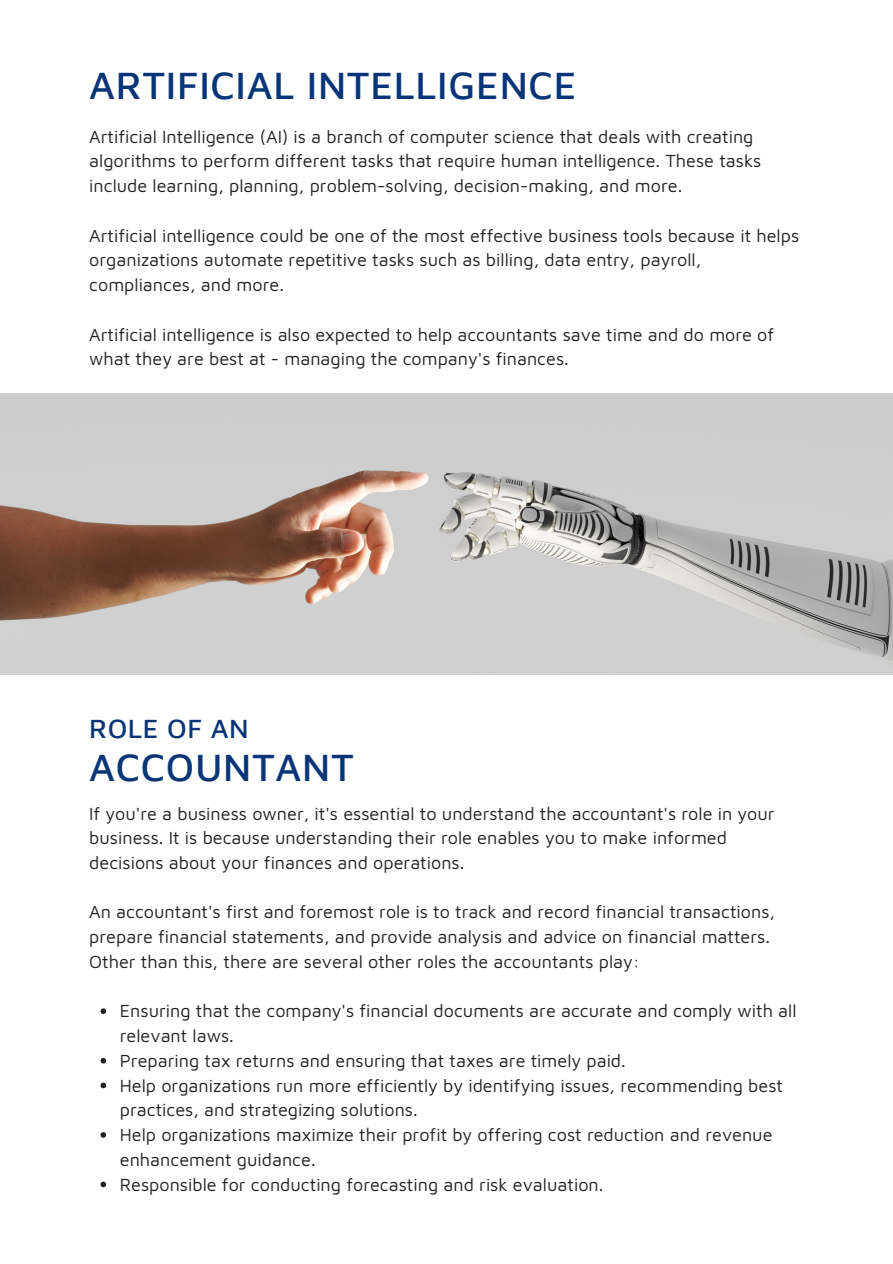
<style>
.page{position:relative;width:893px;height:1264px;background:#fff}
.page>*{position:absolute;margin:0;border:0;box-sizing:border-box;transform-origin:0 0}
.t1{font:500 39px "Maven Pro";letter-spacing:.02em;color:#073577}
.t2{font:500 27px "Maven Pro";letter-spacing:.02em;color:#073577}
.t3{font:18px/24.8px "Maven Pro";color:#202020}
</style>
<div class="page">
<img style="left:0;top:394px;width:892px;height:280px">
<svg style="left:100px;top:1008px;width:6px;height:6px"></svg>
<svg style="left:100px;top:1057px;width:6px;height:6px"></svg>
<svg style="left:100px;top:1082px;width:6px;height:6px"></svg>
<svg style="left:100px;top:1132px;width:6px;height:5px"></svg>
<svg style="left:100px;top:1181px;width:6px;height:6px"></svg>
<h1 class="t1" style="left:89px;top:61px;width:488px">ARTIFICIAL INTELLIGENCE</h1>
<p class="t3" style="left:89px;top:123px;width:673px">Artificial Intelligence (AI) is a branch of computer science that deals with creating algorithms to perform different tasks that require human intelligence. These tasks include learning, planning, problem-solving, decision-making, and more.</p>
<p class="t3" style="left:89px;top:222px;width:711px">Artificial intelligence could be one of the most effective business tools because it helps organizations automate repetitive tasks such as billing, data entry, payroll, compliances, and more.</p>
<p class="t3" style="left:89px;top:321px;width:686px">Artificial intelligence is also expected to help accountants save time and do more of what they are best at - managing the company's finances.</p>
<h2 class="t2" style="left:89px;top:711px;width:161px">ROLE OF AN</h2>
<h1 class="t1" style="left:89px;top:743px;width:266px">ACCOUNTANT</h1>
<p class="t3" style="left:89px;top:800px;width:687px">If you're a business owner, it's essential to understand the accountant's role in your business. It is because understanding their role enables you to make informed decisions about your finances and operations.</p>
<p class="t3" style="left:89px;top:899px;width:687px">An accountant's first and foremost role is to track and record financial transactions, prepare financial statements, and provide analysis and advice on financial matters.<br>Other than this, there are several other roles the accountants play:</p>
<p class="t3" style="left:120px;top:998px;width:678px">Ensuring that the company's financial documents are accurate and comply with all relevant laws.<br>Preparing tax returns and ensuring that taxes are timely paid.<br>Help organizations run more efficiently by identifying issues, recommending best practices, and strategizing solutions.<br>Help organizations maximize their profit by offering cost reduction and revenue enhancement guidance.<br>Responsible for conducting forecasting and risk evaluation.</p>
</div>
